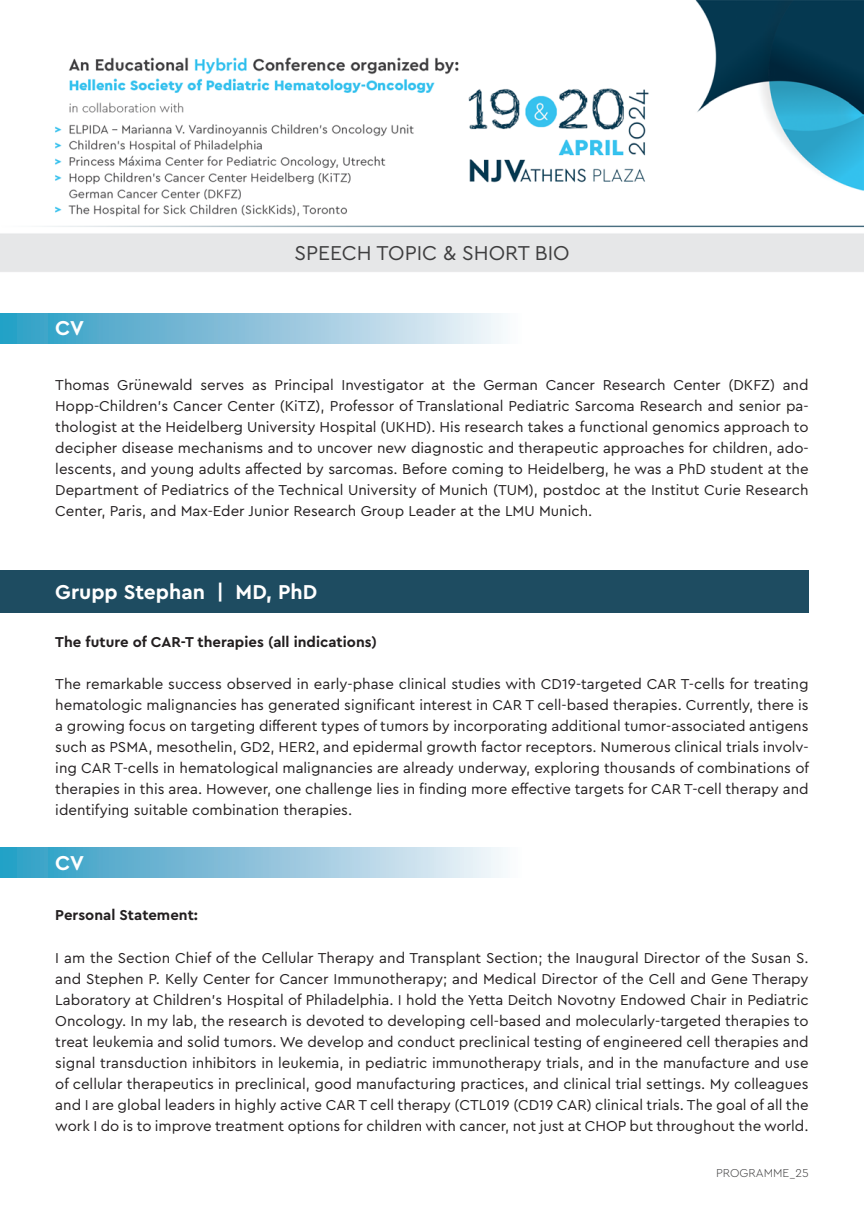
<style>
.page{position:relative;width:864px;height:1217px;background:#fff}
.page>*{position:absolute;margin:0;border:0;box-sizing:border-box;transform-origin:0 0}
.t1{font:700 21px "Cera Pro";color:#fff}
.t2{font:21px "Cera Pro";color:#3e3e3f}
.t3{font:15px/21px "Cera Pro";color:#231f20;text-align:justify}
.t4{font:700 15px "Cera Pro";color:#231f20}
.t5{font:300 12px "Cera Pro";color:#3e3e3f}
</style>
<div class="page">
<img style="left:0;top:0;width:863px;height:878px">
<div style="left:0;top:570px;width:808px;height:42px;background:#1e4c61"></div>
<div style="left:0;top:313px;width:523px;height:30px;background:linear-gradient(to right,#2899c2,#faf5fa)"></div>
<div style="left:0;top:847px;width:523px;height:30px;background:linear-gradient(to right,#2899c2,#faf5fa)"></div>
<h1 class="t1" style="left:55px;top:314px;width:30px">CV</h1>
<h1 class="t2" style="left:294px;top:239px;width:276px">SPEECH TOPIC &amp; SHORT BIO</h1>
<p class="t3" style="left:55px;top:374px;width:754px">Thomas Grünewald serves as Principal Investigator at the German Cancer Research Center (DKFZ) and Hopp-Children’s Cancer Center (KiTZ), Professor of Translational Pediatric Sarcoma Research and senior pa&shy;thologist at the Heidelberg University Hospital (UKHD). His research takes a functional genomics approach to decipher disease mechanisms and to uncover new diagnostic and therapeutic approaches for children, ado&shy;lescents, and young adults affected by sarcomas. Before coming to Heidelberg, he was a PhD student at the Department of Pediatrics of the Technical University of Munich (TUM), postdoc at the Institut Curie Research Center, Paris, and Max-Eder Junior Research Group Leader at the LMU Munich.</p>
<h1 class="t1" style="left:55px;top:577px;width:263px">Grupp Stephan | MD, PhD</h1>
<p class="t4" style="left:55px;top:632px;width:323px">The future of CAR-T therapies (all indications)</p>
<p class="t3" style="left:55px;top:673px;width:755px">The remarkable success observed in early-phase clinical studies with CD19-targeted CAR T-cells for treating hematologic malignancies has generated significant interest in CAR T cell-based therapies. Currently, there is a growing focus on targeting different types of tumors by incorporating additional tumor-associated antigens such as PSMA, mesothelin, GD2, HER2, and epidermal growth factor receptors. Numerous clinical trials involv&shy;ing CAR T-cells in hematological malignancies are already underway, exploring thousands of combinations of therapies in this area. However, one challenge lies in finding more effective targets for CAR T-cell therapy and identifying suitable combination therapies.</p>
<h1 class="t1" style="left:55px;top:848px;width:30px">CV</h1>
<p class="t4" style="left:55px;top:905px;width:144px">Personal Statement:</p>
<p class="t3" style="left:55px;top:946px;width:754px">I am the Section Chief of the Cellular Therapy and Transplant Section; the Inaugural Director of the Susan S. and Stephen P. Kelly Center for Cancer Immunotherapy; and Medical Director of the Cell and Gene Therapy Laboratory at Children’s Hospital of Philadelphia. I hold the Yetta Deitch Novotny Endowed Chair in Pediatric Oncology. In my lab, the research is devoted to developing cell-based and molecularly-targeted therapies to treat leukemia and solid tumors. We develop and conduct preclinical testing of engineered cell therapies and signal transduction inhibitors in leukemia, in pediatric immunotherapy trials, and in the manufacture and use of cellular therapeutics in preclinical, good manufacturing practices, and clinical trial settings. My colleagues and I are global leaders in highly active CAR T cell therapy (CTL019 (CD19 CAR) clinical trials. The goal of all the work I do is to improve treatment options for children with cancer, not just at CHOP but throughout the world.</p>
<p class="t5" style="left:715px;top:1164px;width:94px">PROGRAMME_25</p>
</div>
